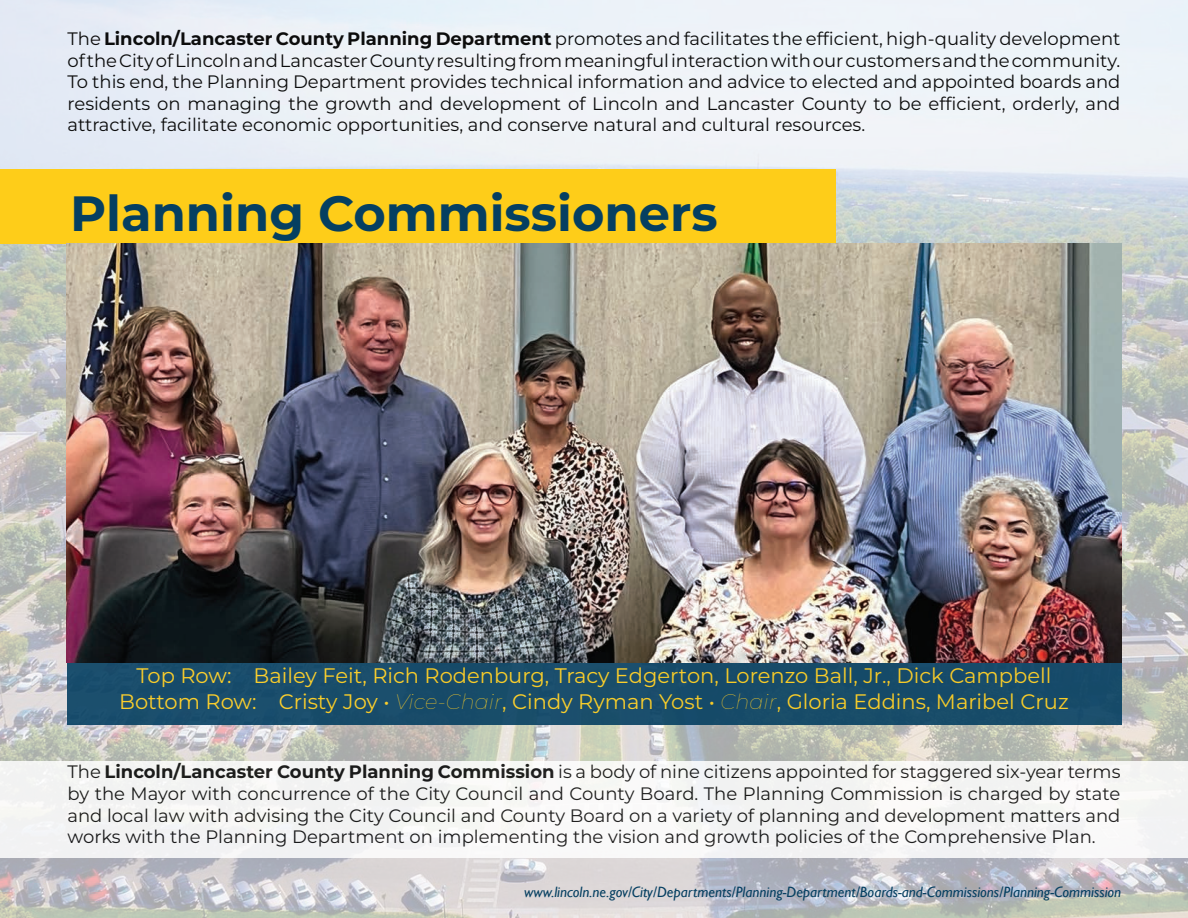
<style>
.page{position:relative;width:1188px;height:918px;background:#fff}
.page>*{position:absolute;margin:0;border:0;box-sizing:border-box;transform-origin:0 0}
.t1{font:700 49.5px "Montserrat";color:#053f61}
.t2{font:21px/25.2px "Montserrat";color:#fecd19;text-align:center}
.t3{font:18px/21.6px "Montserrat";color:#000;text-align:justify}
.t4{font:italic 15px "Gill Sans";color:#053f61}
.s1{font-weight:700}
.s2{font-weight:100;font-style:italic}
</style>
<div class="page">
<img style="left:0;top:0;width:1188px;height:918px">
<div style="left:0;top:170px;width:835px;height:74px;background:#fecd19"></div>
<img style="left:67px;top:244px;width:1054px;height:419px">
<div style="left:67px;top:663px;width:1054px;height:62px;background:#184d6a"></div>
<div style="left:0;top:761px;width:1188px;height:97px;background:#f3f4f3"></div>
<p class="t3" style="left:68px;top:27px;width:1055px">The <span class="s1">Lincoln/Lancaster County Planning Department</span> promotes and facilitates the efficient, high-quality development of the City of Lincoln and Lancaster County resulting from meaningful interaction with our customers and the community.<br>To this end, the Planning Department provides technical information and advice to elected and appointed boards and residents on managing the growth and development of Lincoln and Lancaster County to be efficient, orderly, and attractive, facilitate economic opportunities, and conserve natural and cultural resources.</p>
<h1 class="t1" style="left:70px;top:177px;width:649px">Planning Commissioners</h1>
<p class="t2" style="left:119px;top:663px;width:951px">Top Row: Bailey Feit, Rich Rodenburg, Tracy Edgerton, Lorenzo Ball, Jr., Dick Campbell<br>Bottom Row: Cristy Joy • <span class="s2">Vice-Chair</span>, Cindy Ryman Yost • <span class="s2">Chair</span>, Gloria Eddins, Maribel Cruz</p>
<p class="t3" style="left:68px;top:761px;width:1054px">The <span class="s1">Lincoln/Lancaster County Planning Commission</span> is a body of nine citizens appointed for staggered six-year terms by the Mayor with concurrence of the City Council and County Board. The Planning Commission is charged by state and local law with advising the City Council and County Board on a variety of planning and development matters and works with the Planning Department on implementing the vision and growth policies of the Comprehensive Plan.</p>
<p class="t4" style="left:524px;top:883px;width:599px">www.lincoln.ne.gov/City/Departments/Planning-Department/Boards-and-Commissions/Planning-Commission</p>
</div>
